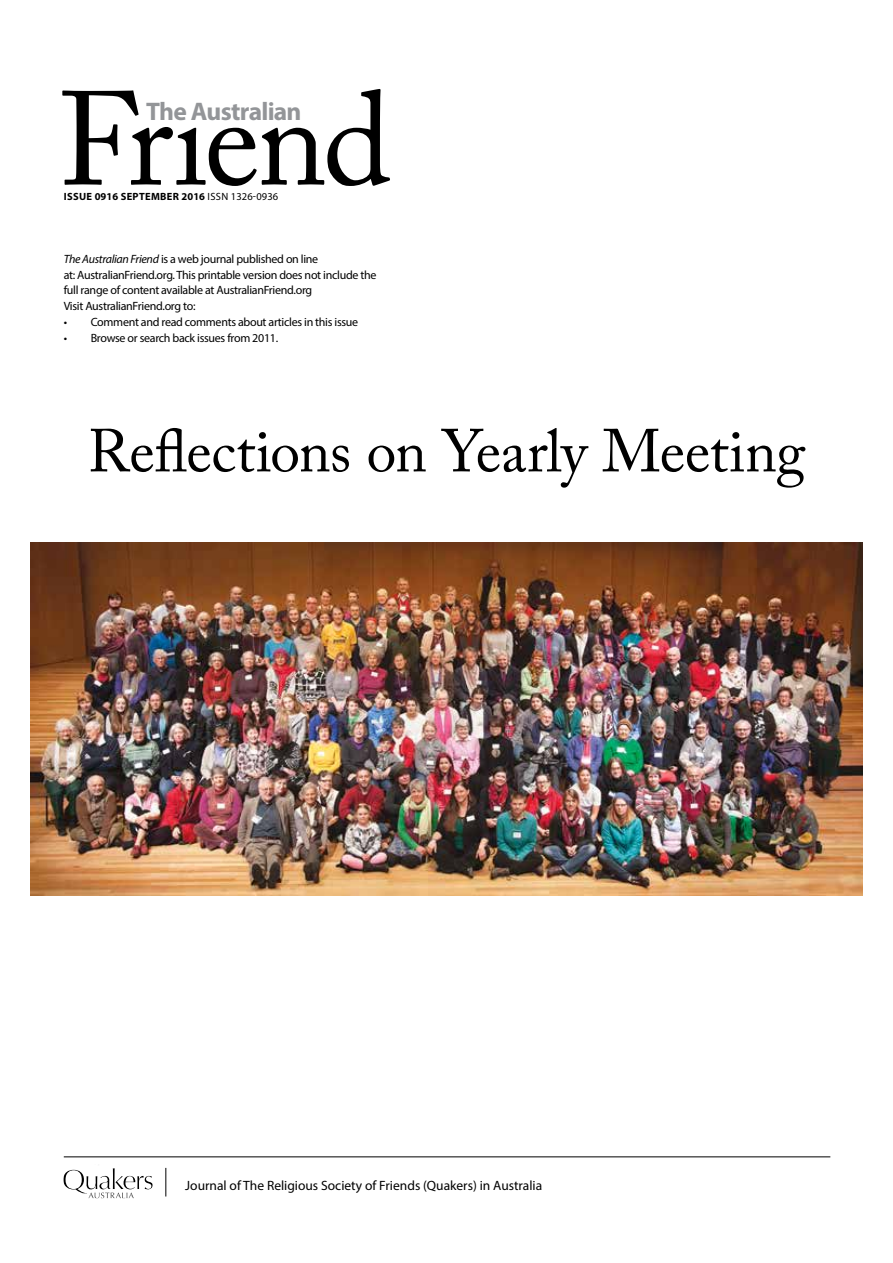
<style>
.page{position:relative;width:893px;height:1263px;background:#fff}
.page>*{position:absolute;margin:0;border:0;box-sizing:border-box;transform-origin:0 0}
.t1{font:60px "Adobe Caslon Pro";letter-spacing:-.01em;color:#000}
.t2{font:700 25.5px "Myriad Pro";letter-spacing:-.03em;color:#939598}
.t3{font:13.5px "Myriad Pro";color:#000}
.t4{font:12px/15.8px "Myriad Pro";letter-spacing:-.025em;color:#000}
.t5{font:700 10.5px "Myriad Pro";letter-spacing:.03em;color:#000}
.s1{font-weight:400}
.s2{font-style:italic}
</style>
<div class="page">
<img style="left:31px;top:542px;width:831px;height:353px">
<svg style="left:63px;top:1168px;width:90px;height:30px"></svg>
<hr style="left:64px;top:1156px;width:766px;height:1px;background:#000">
<svg style="left:62px;top:89px;width:328px;height:97px"></svg>
<svg style="left:166px;top:1168px;width:1px;height:28px"></svg>
<h2 class="t2" style="left:146px;top:95px;width:157px">The Australian</h2>
<p class="t5" style="left:64px;top:190px;width:216px">ISSUE 0916 SEPTEMBER 2016 <span class="s1">ISSN 1326-0936</span></p>
<p class="t4" style="left:64px;top:251px;width:314px"><span class="s2">The Australian Friend</span> is a web journal published on line<br>at: AustralianFriend.org. This printable version does not include the full range of content available at AustralianFriend.org<br>Visit AustralianFriend.org to:</p>
<p class="t4" style="left:64px;top:314px;width:296px">• Comment and read comments about articles in this issue</p>
<p class="t4" style="left:64px;top:330px;width:216px">• Browse or search back issues from 2011.</p>
<h1 class="t1" style="left:88px;top:415px;width:719px">Reflections on Yearly Meeting</h1>
<p class="t3" style="left:185px;top:1177px;width:359px">Journal of The Religious Society of Friends (Quakers) in Australia</p>
</div>
